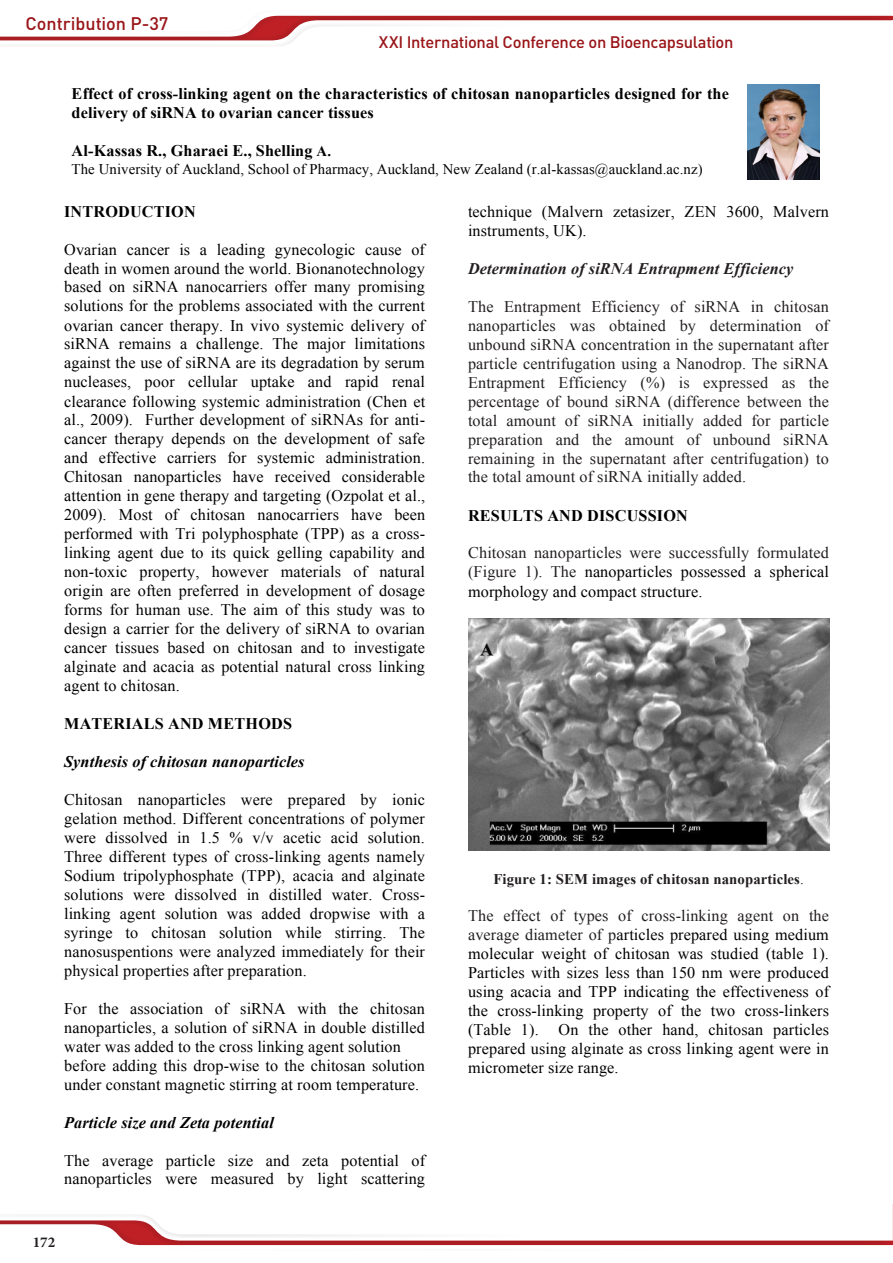
<style>
.page{position:relative;width:893px;height:1263px;background:#fff}
.page>*{position:absolute;margin:0;border:0;box-sizing:border-box;transform-origin:0 0}
.t1{font:500 18px "DIN";color:#991418}
.t2{font:500 16.5px "DIN";letter-spacing:-.02em;color:#991418}
.t3{font:16.2px/19px "Times New Roman";letter-spacing:.01em;color:#000;text-align:justify}
.t4{font:16.2px/18.9px "Times New Roman";letter-spacing:.01em;color:#231f20;text-align:justify}
.t5{font:700 16.2px/19px "Times New Roman";letter-spacing:.01em;color:#000}
.t6{font:italic 700 16.2px "Times New Roman";letter-spacing:.01em;color:#000}
.t7{font:italic 700 16.2px "Times New Roman";letter-spacing:.01em;color:#231f20}
.t8{font:700 15px "Minion Pro";color:#231f20}
.t9{font:14.7px "Times New Roman";letter-spacing:.005em;color:#000}
.t10{font:700 14.7px "Times New Roman";letter-spacing:.01em;color:#231f20}
.s1{font-size:14.7px}
.s2{color:#231f20}
.s3{font-weight:400}
</style>
<div class="page">
<svg style="left:0;top:15px;width:893px;height:31px"></svg>
<svg style="left:0;top:1215px;width:892px;height:31px"></svg>
<div style="left:744px;top:84px;width:78px;height:96px;background:linear-gradient(to bottom,#fff,#fff)"></div>
<img style="left:747px;top:84px;width:72px;height:96px">
<img style="left:468px;top:619px;width:361px;height:232px">
<p class="t1" style="left:26px;top:12px;width:145px">Contribution P-37</p>
<p class="t2" style="left:379px;top:31px;width:356px">XXI International Conference on Bioencapsulation</p>
<p class="t5" style="left:72px;top:84px;width:659px">Effect of cross-linking agent on the characteristics of chitosan nanoparticles designed for the delivery of siRNA to ovarian cancer tissues</p>
<p class="t5" style="left:72px;top:141px;width:261px">Al-Kassas R., Gharaei E., Shelling <span class="s1">A.</span></p>
<p class="t9" style="left:72px;top:161px;width:632px">The University of Auckland, School of Pharmacy, Auckland, New Zealand (r.al-kassas@auckland.ac.nz)</p>
<p class="t5" style="left:64px;top:202px;width:133px">INTRODUCTION</p>
<p class="t3" style="left:64px;top:240px;width:363px">Ovarian cancer is a leading gynecologic cause of death in women around the world. Bionanotechnology based on siRNA nanocarriers offer many promising solutions for the problems associated with the current ovarian cancer therapy. In vivo systemic delivery of siRNA remains a challenge. The major limitations against the use of siRNA are its degradation by serum nucleases, poor cellular uptake and rapid renal clearance following systemic administration (Chen et al., 2009). Further development of siRNAs for anti&shy;cancer therapy depends on the development of safe and effective carriers for systemic administration.<br>Chitosan nanoparticles have received considerable attention in gene therapy and targeting (Ozpolat et al., 2009). Most of chitosan nanocarriers have been performed with Tri polyphosphate (TPP) as a cross&shy;linking agent due to its quick gelling capability and non-toxic property, however materials of natural origin are often preferred in development of dosage forms for human use. The aim of this study was to design a carrier for the delivery of siRNA to ovarian cancer tissues based on chitosan and to investigate alginate and acacia as potential natural cross linking agent to chitosan.</p>
<p class="t5" style="left:64px;top:714px;width:229px">MATERIALS AND METHODS</p>
<p class="t6" style="left:64px;top:753px;width:242px">Synthesis of chitosan nanoparticles</p>
<p class="t3" style="left:64px;top:790px;width:363px">Chitosan nanoparticles were prepared by ionic gelation method. Different concentrations of polymer were dissolved in 1.5 % v/v acetic acid solution.<br>Three different types of cross-linking agents namely Sodium tripolyphosphate (TPP), acacia and alginate solutions were dissolved in distilled water. Cross&shy;linking agent solution was added dropwise with a syringe to chitosan solution while stirring. The nanosuspentions were analyzed immediately for their physical properties after preparation.</p>
<p class="t3" style="left:64px;top:999px;width:362px;text-align:left">For the association of siRNA with the chitosan nanoparticles, a solution of siRNA in double distilled water was added to the cross linking agent solution before adding this drop-wise to the chitosan solution under constant magnetic stirring at room temperature.</p>
<p class="t6" style="left:64px;top:1113px;width:211px">Particle size and Zeta potential</p>
<p class="t3" style="left:64px;top:1151px;width:362px">The average particle size and zeta potential of nanoparticles were measured by light scattering</p>
<p class="t3" style="left:468px;top:202px;width:362px">technique (Malvern zetasizer, ZEN 3600, Malvern instruments, UK).</p>
<p class="t7" style="left:468px;top:259px;width:327px">Determination of siRNA Entrapment Efficiency</p>
<p class="t4" style="left:468px;top:297px;width:362px">The Entrapment Efficiency of siRNA in chitosan nanoparticles was obtained by determination of unbound siRNA concentration in the supernatant after particle centrifugation using a Nanodrop. The siRNA Entrapment Efficiency (%) is expressed as the percentage of bound siRNA (difference between the total amount of siRNA initially added for particle preparation and the amount of unbound siRNA remaining in the supernatant after centrifugation) to the total amount of siRNA initially added.</p>
<p class="t5" style="left:468px;top:506px;width:221px">RESULTS AND DISCUSSION</p>
<p class="t3" style="left:468px;top:543px;width:362px"><span class="s2">Chitosan nanoparticles were successfully formulated (Figure 1). The</span> nanoparticles possessed a spherical morphology and compact structure.</p>
<p class="t10" style="left:493px;top:870px;width:312px">Figure 1: SEM images of chitosan nanoparticles<span class="s3">.</span></p>
<p class="t3" style="left:468px;top:906px;width:363px"><span class="s2">The effect of types of cross-linking agent on the average diameter of p</span>articles prepared using medium molecular weight of chitosan was studied (table 1).<br>Particles with sizes less than 150 nm were produced using acacia and TPP indicating the effectiveness of the cross-linking property of the two cross-linkers (Table 1). On the other hand, chitosan particles prepared using alginate as cross linking agent were in micrometer size range.</p>
<p class="t8" style="left:33px;top:1231px;width:24px">172</p>
</div>
